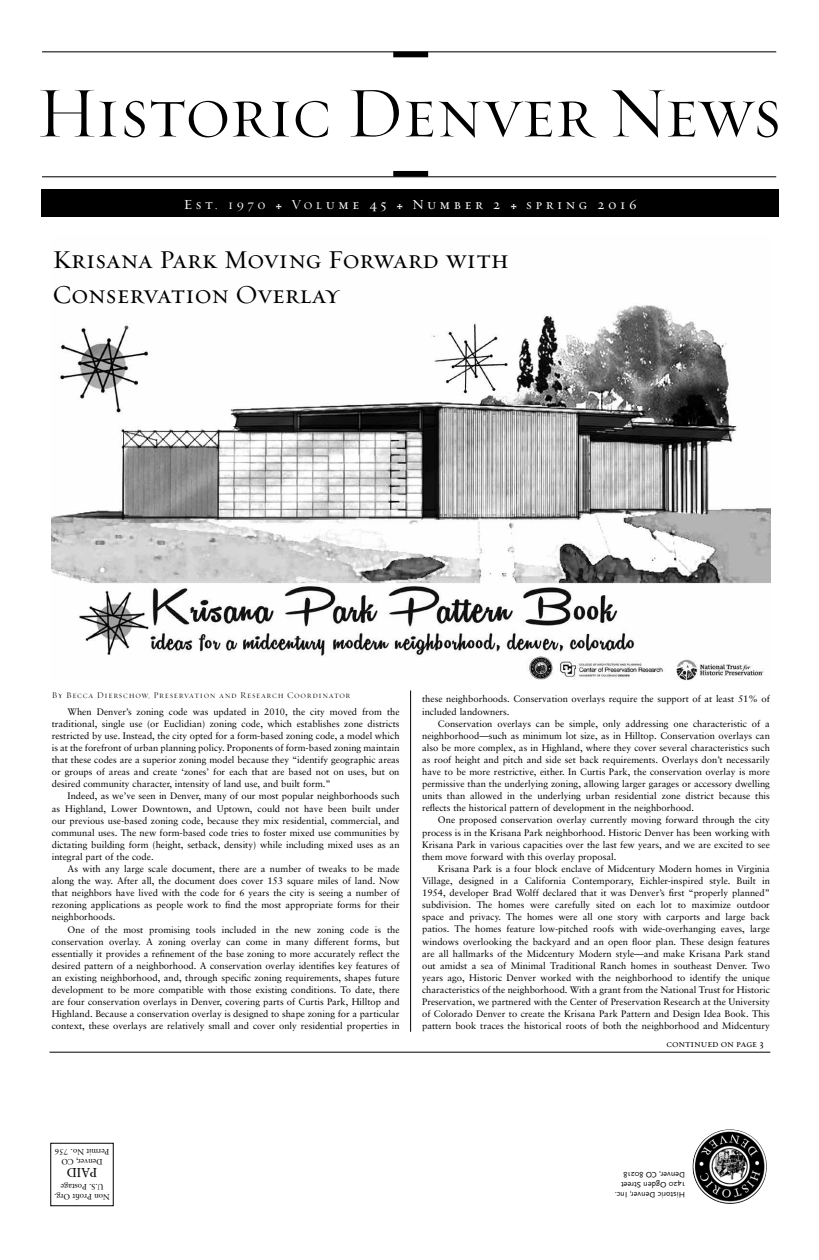
<style>
.page{position:relative;width:819px;height:1260px;background:#fff}
.page>*{position:absolute;margin:0;border:0;box-sizing:border-box;transform-origin:0 0}
.t1{font:26px/35px "Requiem Text HTF Small Caps";color:#000}
.t2{font:14px "Requiem Text HTF Small Caps";letter-spacing:.25em;color:#fff}
.t3{font:13px "Sabon";color:#000}
.t4{font:10px "Requiem Text HTF Small Caps";letter-spacing:-.01em;color:#000}
.t5{font:9.4px/12.1px "Sabon";color:#000;text-align:justify}
.t6{font:9px "Requiem Fine HTF Small Caps";letter-spacing:.075em;color:#000}
.t7{font:8.2px/10px "Scala Sans";color:#000}
.t8{font:8px/9.6px "Sabon";color:#000;text-align:center}
.s1{font-family:"Requiem Display HTF Small Caps"}
</style>
<div class="page">
<div style="left:393px;top:52px;width:35px;height:5px;background:#000"></div>
<div style="left:393px;top:171px;width:35px;height:6px;background:#000"></div>
<hr style="left:42px;top:176px;width:734px;height:1px;background:#000">
<hr style="left:42px;top:51px;width:734px;height:1px;background:#000">
<svg style="left:40px;top:90px;width:76px;height:47px"></svg>
<svg style="left:124px;top:101px;width:21px;height:36px"></svg>
<svg style="left:151px;top:100px;width:76px;height:37px"></svg>
<svg style="left:233px;top:101px;width:56px;height:37px"></svg>
<svg style="left:296px;top:101px;width:32px;height:36px"></svg>
<svg style="left:350px;top:90px;width:49px;height:47px"></svg>
<svg style="left:406px;top:101px;width:27px;height:36px"></svg>
<svg style="left:439px;top:101px;width:113px;height:37px"></svg>
<svg style="left:558px;top:101px;width:38px;height:37px"></svg>
<svg style="left:611px;top:90px;width:167px;height:48px"></svg>
<img style="left:692px;top:1129px;width:75px;height:75px">
<hr style="left:49px;top:1052px;width:721px;height:1px;background:#000">
<div style="left:42px;top:190px;width:737px;height:27px;background:#000"></div>
<hr style="left:410px;top:690px;width:1px;height:342px;background:#000">
<img style="left:51px;top:305px;width:719px;height:376px">
<h2 class="t2" style="left:184px;top:196px;width:83px">Est. <span class="s1">1970</span></h2>
<h2 class="t2" style="left:291px;top:196px;width:97px"><span class="s1">Vol</span>ume 45</h2>
<h2 class="t2" style="left:412px;top:196px;width:90px">Number 2</h2>
<h2 class="t2" style="left:526px;top:196px;width:112px">spring 2016</h2>
<h1 class="t1" style="left:52px;top:243px;width:458px">Krisana Park Moving Forward with<br>Conservation Overlay</h1>
<p class="t6" style="left:52px;top:690px;width:300px">By Becca Dierschow, Preservation and Research Coordinator</p>
<p class="t5" style="left:52px;top:705px;width:349px;text-indent:16px">When Denver’s zoning code was updated in 2010, the city moved from the traditional, single use (or Euclidian) zoning code, which establishes zone districts restricted by use. Instead, the city opted for a form-based zoning code, a model which is at the forefront of urban planning policy. Proponents of form-based zoning maintain that these codes are a superior zoning model because they “identify geographic areas or groups of areas and create ‘zones’ for each that are based not on uses, but on desired community character, intensity of land use, and built form.”</p>
<p class="t5" style="left:52px;top:790px;width:349px;text-indent:16px">Indeed, as we’ve seen in Denver, many of our most popular neighborhoods such as Highland, Lower Downtown, and Uptown, could not have been built under our previous use-based zoning code, because they mix residential, commercial, and communal uses. The new form-based code tries to foster mixed use communities by dictating building form (height, setback, density) while including mixed uses as an integral part of the code.</p>
<p class="t5" style="left:52px;top:863px;width:349px;text-indent:16px">As with any large scale document, there are a number of tweaks to be made along the way. After all, the document does cover 153 square miles of land. Now that neighbors have lived with the code for 6 years the city is seeing a number of rezoning applications as people work to find the most appropriate forms for their neighborhoods.</p>
<p class="t5" style="left:52px;top:923px;width:349px;text-indent:16px">One of the most promising tools included in the new zoning code is the conservation overlay. A zoning overlay can come in many different forms, but essentially it provides a refinement of the base zoning to more accurately reflect the desired pattern of a neighborhood. A conservation overlay identifies key features of an existing neighborhood, and, through specific zoning requirements, shapes future development to be more compatible with those existing conditions. To date, there are four conservation overlays in Denver, covering parts of Curtis Park, Hilltop and Highland. Because a conservation overlay is designed to shape zoning for a particular context, these overlays are relatively small and cover only residential properties in</p>
<p class="t5" style="left:422px;top:693px;width:349px">these neighborhoods. Conservation overlays require the support of at least 51% of included landowners.</p>
<p class="t5" style="left:422px;top:717px;width:349px;text-indent:16px">Conservation overlays can be simple, only addressing one characteristic of a neighborhood—such as minimum lot size, as in Hilltop. Conservation overlays can also be more complex, as in Highland, where they cover several characteristics such as roof height and pitch and side set back requirements. Overlays don’t necessarily have to be more restrictive, either. In Curtis Park, the conservation overlay is more permissive than the underlying zoning, allowing larger garages or accessory dwelling units than allowed in the underlying urban residential zone district because this reflects the historical pattern of development in the neighborhood.</p>
<p class="t5" style="left:422px;top:814px;width:349px;text-indent:16px">One proposed conservation overlay currently moving forward through the city process is in the Krisana Park neighborhood. Historic Denver has been working with Krisana Park in various capacities over the last few years, and we are excited to see them move forward with this overlay proposal.</p>
<p class="t5" style="left:422px;top:862px;width:349px;text-indent:16px">Krisana Park is a four block enclave of Midcentury Modern homes in Virginia Village, designed in a California Contemporary, Eichler-inspired style. Built in 1954, developer Brad Wolff declared that it was Denver’s first “properly planned” subdivision. The homes were carefully sited on each lot to maximize outdoor space and privacy. The homes were all one story with carports and large back patios. The homes feature low-pitched roofs with wide-overhanging eaves, large windows overlooking the backyard and an open floor plan. These design features are all hallmarks of the Midcentury Modern style—and make Krisana Park stand out amidst a sea of Minimal Traditional Ranch homes in southeast Denver. Two years ago, Historic Denver worked with the neighborhood to identify the unique characteristics of the neighborhood. With a grant from the National Trust for Historic Preservation, we partnered with the Center of Preservation Research at the University of Colorado Denver to create the Krisana Park Pattern and Design Idea Book. This pattern book traces the historical roots of both the neighborhood and Midcentury</p>
<p class="t4" style="left:666px;top:1037px;width:99px">continued on page 3</p>
<p class="t8" style="left:109px;top:1166px;width:56px;rotate:-180deg">Denver, CO<br>Permit No. 756</p>
<h3 class="t3" style="left:97px;top:1181px;width:32px;rotate:-180deg">PAID</h3>
<p class="t8" style="left:110px;top:1201px;width:57px;rotate:-180deg">Non Profit Org.<br>U.S. Postage</p>
<p class="t7" style="left:685px;top:1199px;width:72px;rotate:-180deg">Historic Denver, Inc.<br>1420 Ogden Street<br>Denver, CO 80218</p>
</div>
